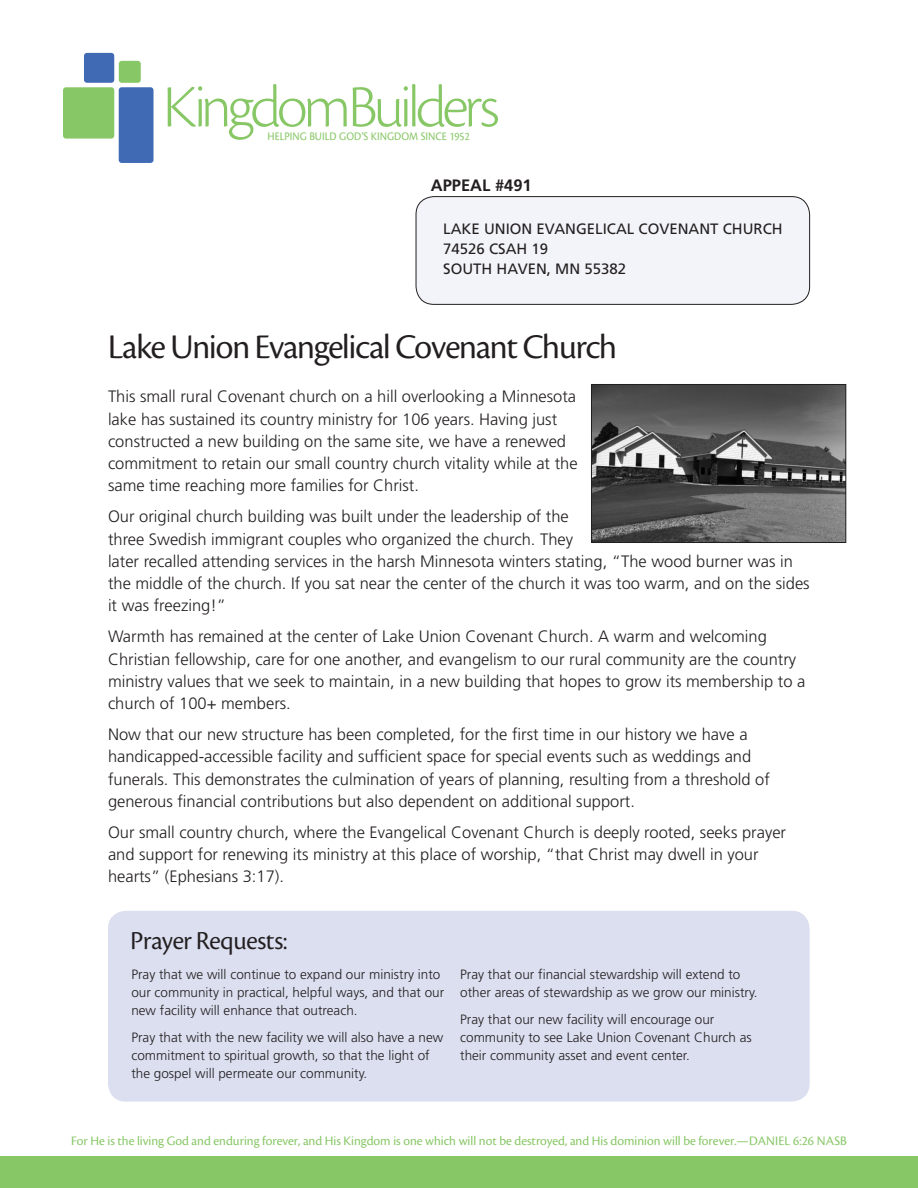
<style>
.page{position:relative;width:918px;height:1188px;background:#fff}
.page>*{position:absolute;margin:0;border:0;box-sizing:border-box;transform-origin:0 0}
.t1{font:300 61.95px "Cronos Pro";letter-spacing:-.07em;color:#87c765}
.Headline{font:36px "Cronos Pro Disp";letter-spacing:-.03em;color:#231f20}
.Headline-2{font:27px "Cronos Pro Disp";letter-spacing:-.01em;color:#231f20}
.t2{font:300 16.5px/22.2px "Frutiger LT Std";color:#231f20}
.t3{font:700 16.5px "Frutiger LT Std";color:#231f20}
.Address{font:15px "Frutiger LT Std";color:#231f20}
.Pray{font:300 13.5px/18px "Frutiger LT Std";color:#231f20}
.t4{font:13.5px "Cronos Pro Subh";color:#87c765}
.t5{font:12px "Cronos Pro Capt";color:#87c765;scale:.9 1}
</style>
<div class="page">
<div style="left:416px;top:197px;width:394px;height:107px;background:#f3f4f9;border-radius:18px"></div>
<div style="left:416px;top:196px;width:394px;height:109px;border:1px solid #231f20;border-radius:18px"></div>
<div style="left:84px;top:53px;width:30px;height:30px;background:#406ab4;border-radius:3px"></div>
<div style="left:119px;top:61px;width:22px;height:22px;background:#87c765;border-radius:3px"></div>
<div style="left:119px;top:87px;width:35px;height:76px;background:#406ab4;border-radius:3px"></div>
<div style="left:63px;top:87px;width:51px;height:52px;background:#87c765;border-radius:3px"></div>
<div style="left:0;top:1157px;width:918px;height:31px;background:#87c765"></div>
<img style="left:593px;top:386px;width:251px;height:155px">
<div style="left:591px;top:384px;width:255px;height:159px;border:1px solid #231f20"></div>
<div style="left:108px;top:911px;width:702px;height:191px;background:#dbdff0;border-radius:18px"></div>
<p class="t1" style="left:163px;top:71px;width:338px">KingdomBuilders</p>
<p class="t5" style="left:268px;top:129px;width:226px">HELPING BUILD GOD’S KINGDOM SINCE 1952</p>
<p class="t3" style="left:431px;top:176px;width:102px">APPEAL #491</p>
<p class="Address" style="left:443px;top:220px;width:341px">LAKE UNION EVANGELICAL COVENANT CHURCH</p>
<p class="Address" style="left:443px;top:240px;width:107px">74526 CSAH 19</p>
<p class="Address" style="left:443px;top:260px;width:184px">SOUTH HAVEN, MN 55382</p>
<p class="Headline" style="left:108px;top:326px;width:510px">Lake Union Evangelical Covenant Church</p>
<p class="t2" style="left:108px;top:386px;width:471px">This small rural Covenant church on a hill overlooking a Minnesota lake has sustained its country ministry for 106 years. Having just constructed a new building on the same site, we have a renewed commitment to retain our small country church vitality while at the same time reaching more families for Christ.</p>
<p class="t2" style="left:108px;top:506px;width:703px">Our original church building was built under the leadership of the<br>three Swedish immigrant couples who organized the church. They<br>later recalled attending services in the harsh Minnesota winters stating, “The wood burner was in the middle of the church. If you sat near the center of the church it was too warm, and on the sides it was freezing!”</p>
<p class="t2" style="left:108px;top:626px;width:699px">Warmth has remained at the center of Lake Union Covenant Church. A warm and welcoming Christian fellowship, care for one another, and evangelism to our rural community are the country ministry values that we seek to maintain, in a new building that hopes to grow its membership to a church of 100+ members.</p>
<p class="t2" style="left:108px;top:724px;width:663px">Now that our new structure has been completed, for the first time in our history we have a handicapped-accessible facility and sufficient space for special events such as weddings and funerals. This demonstrates the culmination of years of planning, resulting from a threshold of generous financial contributions but also dependent on additional support.</p>
<p class="t2" style="left:108px;top:822px;width:680px">Our small country church, where the Evangelical Covenant Church is deeply rooted, seeks prayer and support for renewing its ministry at this place of worship, “that Christ may dwell in your hearts” (Ephesians 3:17).</p>
<p class="Headline-2" style="left:130px;top:925px;width:158px">Prayer Requests:</p>
<p class="Pray" style="left:131px;top:966px;width:314px">Pray that we will continue to expand our ministry into our community in practical, helpful ways, and that our new facility will enhance that outreach.</p>
<p class="Pray" style="left:131px;top:1028px;width:314px">Pray that with the new facility we will also have a new commitment to spiritual growth, so that the light of the gospel will permeate our community.</p>
<p class="Pray" style="left:460px;top:966px;width:299px">Pray that our financial stewardship will extend to other areas of stewardship as we grow our ministry.</p>
<p class="Pray" style="left:460px;top:1010px;width:293px">Pray that our new facility will encourage our community to see Lake Union Covenant Church as their community asset and event center.</p>
<p class="t4" style="left:71px;top:1133px;width:777px">For He is the living God and enduring forever, and His Kingdom is one which will not be destroyed, and His dominion will be forever.—DANIEL 6:26 NASB</p>
</div>
